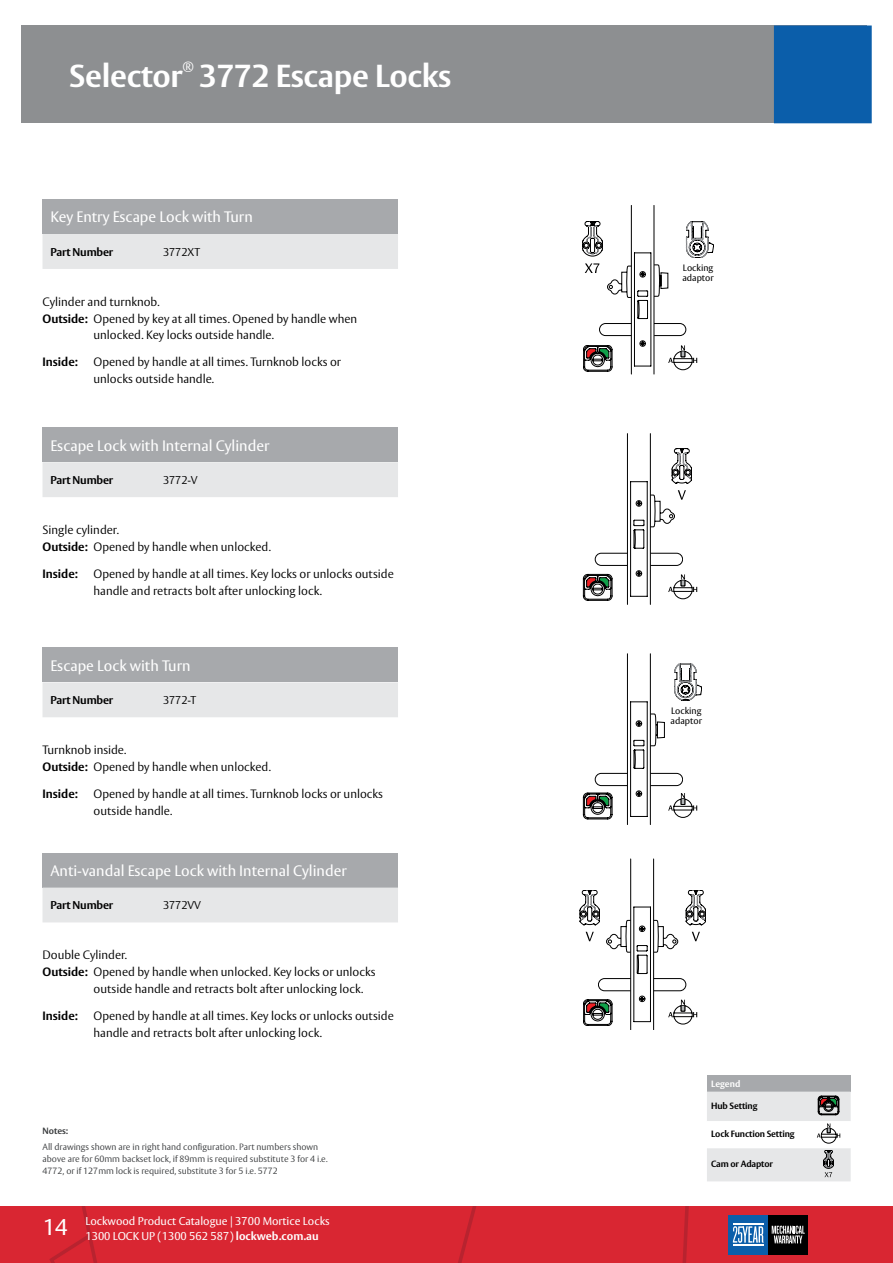
<style>
.page{position:relative;width:893px;height:1263px;background:#fff}
.page>*{position:absolute;margin:0;border:0;box-sizing:border-box;transform-origin:0 0}
.t1{font:700 31.5px "ASSA Vesta";letter-spacing:-.01em;color:#fff}
.t2{font:22.5px "ASSA Vesta";color:#fff}
.t3{font:15px "ASSA Vesta";color:#fff}
.t4{font:300 13.05px "ASSA Vesta";color:#fff}
.t5{font:300 12px/16.8px "ASSA Vesta";color:#000}
.t6{font:700 12px "ASSA Vesta";color:#000}
.t7{font:11.25px/15px "ASSA Vesta";color:#fff}
.t8{font:700 11.25px "ASSA Vesta";letter-spacing:-.015em;color:#000}
.t9{font:300 11.25px "ASSA Vesta";letter-spacing:-.015em;color:#000}
.t10{font:9.15px/10.1px "ASSA Vesta";color:#000}
.t11{font:300 9px/12px "ASSA Vesta";color:#3a3c3e}
.t12{font:700 9px "ASSA Vesta";letter-spacing:-.015em;color:#000}
.t13{font:700 9px "ASSA Vesta";color:#3a3c3e}
.t14{font:700 9px "ASSA Vesta";color:#fff}
.s1{font-weight:700}
</style>
<div class="page">
<div style="left:0;top:1206px;width:893px;height:57px;background:#d92632"></div>
<svg style="left:57px;top:1206px;width:37px;height:34px"></svg>
<div style="left:728px;top:1215px;width:40px;height:40px;background:#0b5eaa"></div>
<div style="left:768px;top:1215px;width:40px;height:40px;background:#000"></div>
<svg style="left:772px;top:1225px;width:33px;height:18px"></svg>
<svg style="left:733px;top:1226px;width:30px;height:17px"></svg>
<hr style="left:733px;top:1224px;width:30px;height:1px;background:#fff">
<hr style="left:733px;top:1244px;width:30px;height:1px;background:#fff">
<div style="left:21px;top:26px;width:846px;height:97px;background:#8d8f91"></div>
<div style="left:774px;top:26px;width:98px;height:97px;background:#0b5eaa"></div>
<svg style="left:583px;top:205px;width:131px;height:169px"></svg>
<svg style="left:583px;top:653px;width:119px;height:172px"></svg>
<div style="left:43px;top:199px;width:355px;height:35px;background:#a7a9ac"></div>
<div style="left:43px;top:234px;width:355px;height:35px;background:#e6e7e8"></div>
<svg style="left:580px;top:859px;width:126px;height:171px"></svg>
<div style="left:43px;top:427px;width:355px;height:35px;background:#a7a9ac"></div>
<div style="left:43px;top:462px;width:355px;height:35px;background:#e6e7e8"></div>
<div style="left:43px;top:647px;width:355px;height:35px;background:#a7a9ac"></div>
<div style="left:43px;top:682px;width:355px;height:35px;background:#e6e7e8"></div>
<div style="left:43px;top:853px;width:355px;height:34px;background:#a7a9ac"></div>
<div style="left:43px;top:887px;width:355px;height:35px;background:#e6e7e8"></div>
<div style="left:707px;top:1075px;width:144px;height:16px;background:#a7a9ac"></div>
<svg style="left:707px;top:1091px;width:144px;height:90px"></svg>
<svg style="left:583px;top:433px;width:114px;height:172px"></svg>
<h1 class="t1" style="left:69px;top:56px;width:115px">Selector</h1>
<p class="t4" style="left:182px;top:58px;width:13px">®</p>
<h1 class="t1" style="left:199px;top:56px;width:254px">3772 Escape Locks</h1>
<p class="t3" style="left:50px;top:208px;width:204px">Key Entry Escape Lock with Turn</p>
<p class="t8" style="left:50px;top:245px;width:64px">Part Number</p>
<p class="t9" style="left:163px;top:245px;width:39px">3772XT</p>
<p class="t5" style="left:43px;top:294px;width:119px">Cylinder and turnknob.</p>
<p class="t5" style="left:43px;top:310px;width:316px"><span class="s1">Outside:</span> Opened by key at all times. Opened by handle when</p>
<p class="t5" style="left:94px;top:327px;width:182px">unlocked. Key locks outside handle.</p>
<p class="t6" style="left:43px;top:355px;width:37px">Inside:</p>
<p class="t5" style="left:94px;top:354px;width:249px">Opened by handle at all times. Turnknob locks or unlocks outside handle.</p>
<p class="t3" style="left:50px;top:436px;width:221px">Escape Lock with Internal Cylinder</p>
<p class="t8" style="left:50px;top:473px;width:64px">Part Number</p>
<p class="t9" style="left:163px;top:473px;width:36px">3772-V</p>
<p class="t5" style="left:43px;top:522px;width:230px">Single cylinder.<br><span class="s1">Outside:</span> Opened by handle when unlocked.</p>
<p class="t6" style="left:43px;top:566px;width:37px">Inside:</p>
<p class="t5" style="left:94px;top:566px;width:302px">Opened by handle at all times. Key locks or unlocks outside handle and retracts bolt after unlocking lock.</p>
<p class="t3" style="left:50px;top:656px;width:142px">Escape Lock with Turn</p>
<p class="t8" style="left:50px;top:693px;width:64px">Part Number</p>
<p class="t9" style="left:163px;top:693px;width:35px">3772-T</p>
<p class="t5" style="left:43px;top:742px;width:230px">Turnknob inside.<br><span class="s1">Outside:</span> Opened by handle when unlocked.</p>
<p class="t6" style="left:43px;top:786px;width:37px">Inside:</p>
<p class="t5" style="left:94px;top:786px;width:291px">Opened by handle at all times. Turnknob locks or unlocks outside handle.</p>
<p class="t3" style="left:50px;top:862px;width:298px">Anti-vandal Escape Lock with Internal Cylinder</p>
<p class="t8" style="left:50px;top:898px;width:64px">Part Number</p>
<p class="t9" style="left:163px;top:899px;width:39px">3772VV</p>
<p class="t5" style="left:43px;top:947px;width:86px">Double Cylinder.</p>
<p class="t5" style="left:43px;top:964px;width:335px"><span class="s1">Outside:</span> Opened by handle when unlocked. Key locks or unlocks</p>
<p class="t5" style="left:94px;top:981px;width:271px">outside handle and retracts bolt after unlocking lock.</p>
<p class="t6" style="left:43px;top:1008px;width:37px">Inside:</p>
<p class="t5" style="left:94px;top:1008px;width:302px">Opened by handle at all times. Key locks or unlocks outside handle and retracts bolt after unlocking lock.</p>
<p class="t13" style="left:43px;top:1125px;width:27px">Notes:</p>
<p class="t11" style="left:43px;top:1142px;width:287px">All drawings shown are in right hand configuration. Part numbers shown above are for 60mm backset lock, if 89mm is required substitute 3 for 4 i.e.<br>4772, or if 127mm lock is required, substitute 3 for 5 i.e. 5772</p>
<h2 class="t2" style="left:43px;top:1214px;width:26px">14</h2>
<p class="t7" style="left:85px;top:1214px;width:246px">Lockwood Product Catalogue | 3700 Mortice Locks<br>1300 LOCK UP (1300 562 587) <span class="s1">lockweb.com.au</span></p>
<p class="t10" style="left:682px;top:263px;width:33px">Locking adaptor</p>
<p class="t10" style="left:671px;top:706px;width:33px">Locking adaptor</p>
<p class="t14" style="left:711px;top:1078px;width:31px">Legend</p>
<p class="t12" style="left:711px;top:1100px;width:48px">Hub Setting</p>
<p class="t12" style="left:711px;top:1128px;width:85px">Lock Function Setting</p>
<p class="t12" style="left:711px;top:1158px;width:63px">Cam or Adaptor</p>
</div>
